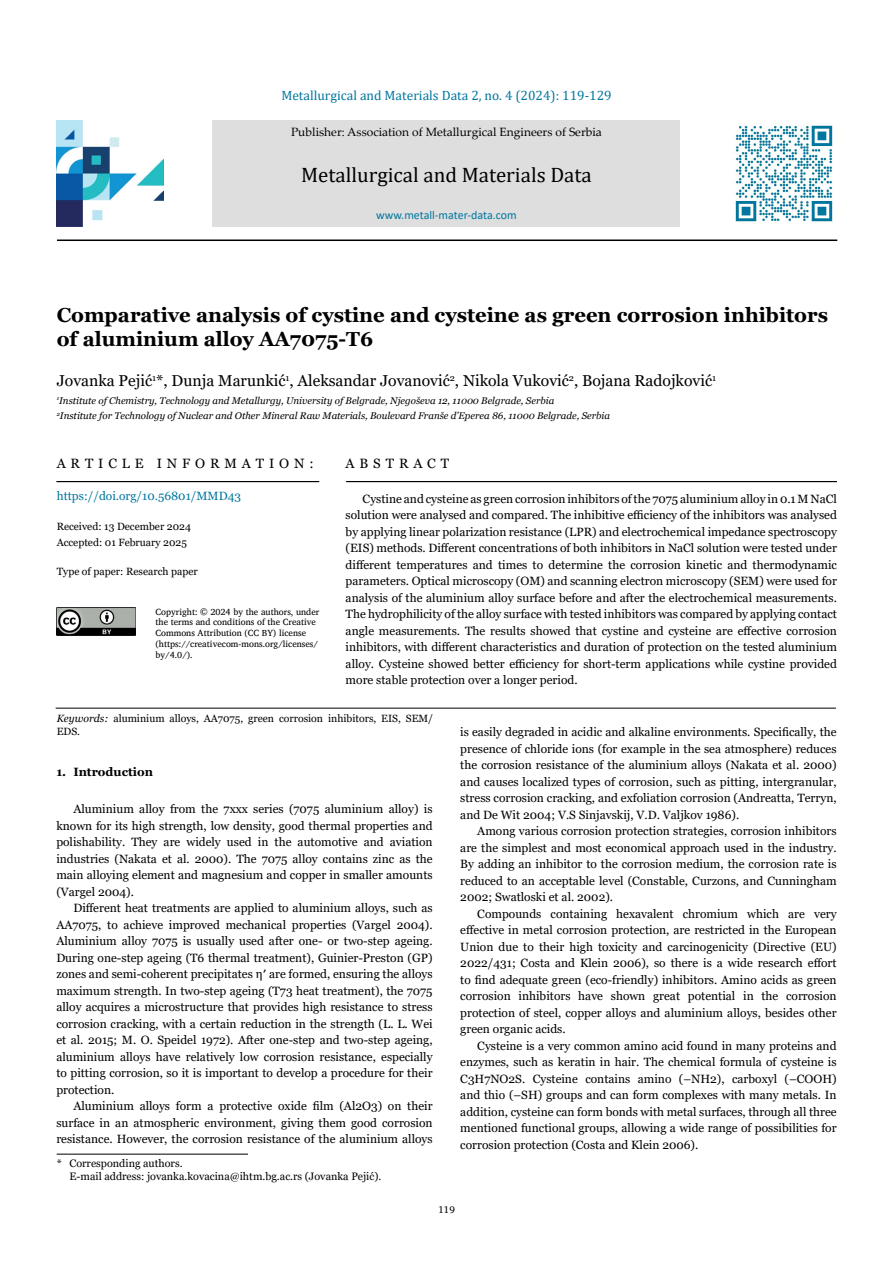
<style>
.page{position:relative;width:893px;height:1263px;background:#fff}
.page>*{position:absolute;margin:0;border:0;box-sizing:border-box;transform-origin:0 0}
.t1{font:21px "Cambria";color:#000}
.t2{font:700 20.25px/24.3px "Georgia";color:#000}
.t3{font:15.75px "Georgia";color:#000}
.t4{font:13.5px "Cambria";color:#00769f}
.t5{font:13.5px "Georgia";letter-spacing:.36em;color:#000}
.t6{font:12px/16.5px "Georgia";color:#000;text-align:justify}
.t7{font:12px "Palatino Linotype";color:#000}
.t8{font:12px "Georgia";color:#00769f}
.t9{font:12px "Calibri";color:#00769f}
.t10{font:700 12px "Georgia";color:#000}
.t11{font:10.8px/12.9px "Georgia";color:#000}
.t12{font:10.5px/16.5px "Georgia";color:#000}
.t13{font:italic 9.75px/15.1px "Georgia";color:#000}
.t14{font:9.75px "Charis SIL";color:#000}
.t15{font:9px/10.8px "Charis SIL";color:#000}
.s1{font-style:italic}
</style>
<div class="page">
<hr style="left:57px;top:239px;width:780px;height:2px;background:#000">
<img style="left:735px;top:125px;width:98px;height:97px">
<img style="left:57px;top:120px;width:107px;height:107px">
<div style="left:213px;top:120px;width:467px;height:107px;background:#dddedd"></div>
<hr style="left:57px;top:1154px;width:191px;height:1px;background:#000">
<hr style="left:56px;top:708px;width:780px;height:1px;background:#000">
<img style="left:57px;top:607px;width:79px;height:28px">
<hr style="left:56px;top:481px;width:263px;height:1px;background:#000">
<hr style="left:346px;top:481px;width:491px;height:1px;background:#000">
<p class="t4" style="left:281px;top:87px;width:332px">Metallurgical and Materials Data 2, no. 4 (2024): 119-129</p>
<p class="t7" style="left:291px;top:123px;width:312px">Publisher: Association of Metallurgical Engineers of Serbia</p>
<h1 class="t1" style="left:301px;top:162px;width:292px">Metallurgical and Materials Data</h1>
<p class="t9" style="left:376px;top:207px;width:142px">www.metall-mater-data.com</p>
<h2 class="t2" style="left:57px;top:302px;width:773px">Comparative analysis of cystine and cysteine as green corrosion inhibitors of aluminium alloy AA7075-T6</h2>
<h3 class="t3" style="left:57px;top:371px;width:661px">Jovanka Pejić<sup>1</sup>*, Dunja Marunkić<sup>1</sup>, Aleksandar Jovanović<sup>2</sup>, Nikola Vuković<sup>2</sup>, Bojana Radojković<sup>1</sup></h3>
<p class="t13" style="left:57px;top:393px;width:555px"><sup>1</sup>Institute of Chemistry, Technology and Metallurgy, University of Belgrade, Njegoševa 12, 11000 Belgrade, Serbia<br><sup>2</sup>Institute for Technology of Nuclear and Other Mineral Raw Materials, Boulevard Franše d’Eperea 86, 11000 Belgrade, Serbia</p>
<p class="t5" style="left:57px;top:455px;width:258px">ARTICLE INFORMATION:</p>
<p class="t8" style="left:57px;top:489px;width:186px">https://doi.org/10.56801/MMD43</p>
<p class="t12" style="left:57px;top:518px;width:136px">Received: 13 December 2024<br>Accepted: 01 February 2025</p>
<p class="t12" style="left:57px;top:563px;width:143px">Type of paper: Research paper</p>
<p class="t5" style="left:346px;top:455px;width:105px">ABSTRACT</p>
<p class="t6" style="left:346px;top:490px;width:493px;text-indent:17px">Cystine and cysteine as green corrosion inhibitors of the 7075 aluminium alloy in 0.1 M NaCl solution were analysed and compared. The inhibitive efficiency of the inhibitors was analysed by applying linear polarization resistance (LPR) and electrochemical impedance spectroscopy (EIS) methods. Different concentrations of both inhibitors in NaCl solution were tested under different temperatures and times to determine the corrosion kinetic and thermodynamic parameters. Optical microscopy (OM) and scanning electron microscopy (SEM) were used for analysis of the aluminium alloy surface before and after the electrochemical measurements.<br>The hydrophilicity of the alloy surface with tested inhibitors was compared by applying contact angle measurements. The results showed that cystine and cysteine are effective corrosion inhibitors, with different characteristics and duration of protection on the tested aluminium alloy. Cysteine showed better efficiency for short-term applications while cystine provided more stable protection over a longer period.</p>
<p class="t12" style="left:57px;top:713px;width:378px;line-height:12.6px"><span class="s1">Keywords:</span> aluminium alloys, AA7075, green corrosion inhibitors, EIS, SEM/<br>EDS.</p>
<p class="t15" style="left:156px;top:606px;width:165px">Copyright: © 2024 by the authors, under the terms and conditions of the Creative Commons Attribution (CC BY) license (https://creativecom-mons.org/licenses/ by/4.0/).</p>
<p class="t6" style="left:460px;top:724px;width:378px">is easily degraded in acidic and alkaline environments. Specifically, the presence of chloride ions (for example in the sea atmosphere) reduces the corrosion resistance of the aluminium alloys (Nakata et al. 2000) and causes localized types of corrosion, such as pitting, intergranular, stress corrosion cracking, and exfoliation corrosion (Andreatta, Terryn, and De Wit 2004; V.S Sinjavskij, V.D. Valjkov 1986).</p>
<p class="t6" style="left:460px;top:823px;width:378px;text-indent:17px">Among various corrosion protection strategies, corrosion inhibitors are the simplest and most economical approach used in the industry.<br>By adding an inhibitor to the corrosion medium, the corrosion rate is reduced to an acceptable level (Constable, Curzons, and Cunningham 2002; Swatloski et al. 2002).</p>
<p class="t6" style="left:460px;top:906px;width:378px;text-indent:17px">Compounds containing hexavalent chromium which are very effective in metal corrosion protection, are restricted in the European Union due to their high toxicity and carcinogenicity (Directive (EU)<br>2022/431; Costa and Klein 2006), so there is a wide research effort to find adequate green (eco-friendly) inhibitors. Amino acids as green corrosion inhibitors have shown great potential in the corrosion protection of steel, copper alloys and aluminium alloys, besides other green organic acids.</p>
<p class="t6" style="left:460px;top:1038px;width:378px;text-indent:17px">Cysteine is a very common amino acid found in many proteins and enzymes, such as keratin in hair. The chemical formula of cysteine is C3H7NO2S. Cysteine contains amino (–NH2), carboxyl (–COOH) and thio (–SH) groups and can form complexes with many metals. In addition, cysteine can form bonds with metal surfaces, through all three mentioned functional groups, allowing a wide range of possibilities for corrosion protection (Costa and Klein 2006).</p>
<p class="t10" style="left:56px;top:764px;width:98px">1. Introduction</p>
<p class="t6" style="left:56px;top:801px;width:378px;text-indent:17px">Aluminium alloy from the 7xxx series (7075 aluminium alloy) is known for its high strength, low density, good thermal properties and polishability. They are widely used in the automotive and aviation industries (Nakata et al. 2000). The 7075 alloy contains zinc as the main alloying element and magnesium and copper in smaller amounts (Vargel 2004).</p>
<p class="t6" style="left:56px;top:900px;width:378px;text-indent:17px">Different heat treatments are applied to aluminium alloys, such as AA7075, to achieve improved mechanical properties (Vargel 2004).<br>Aluminium alloy 7075 is usually used after one- or two-step ageing.<br>During one-step ageing (T6 thermal treatment), Guinier-Preston (GP) zones and semi-coherent precipitates η′ are formed, ensuring the alloys maximum strength. In two-step ageing (T73 heat treatment), the 7075 alloy acquires a microstructure that provides high resistance to stress corrosion cracking, with a certain reduction in the strength (L. L. Wei et al. 2015; M. O. Speidel 1972). After one-step and two-step ageing, aluminium alloys have relatively low corrosion resistance, especially to pitting corrosion, so it is important to develop a procedure for their protection.</p>
<p class="t6" style="left:56px;top:1098px;width:378px;text-indent:17px">Aluminium alloys form a protective oxide film (Al2O3) on their surface in an atmospheric environment, giving them good corrosion resistance. However, the corrosion resistance of the aluminium alloys</p>
<p class="t11" style="left:69px;top:1157px;width:313px;text-indent:-13px">* Corresponding authors.<br>E-mail address: jovanka.kovacina@ihtm.bg.ac.rs (Jovanka Pejić).</p>
<p class="t14" style="left:438px;top:1203px;width:18px">119</p>
</div>
